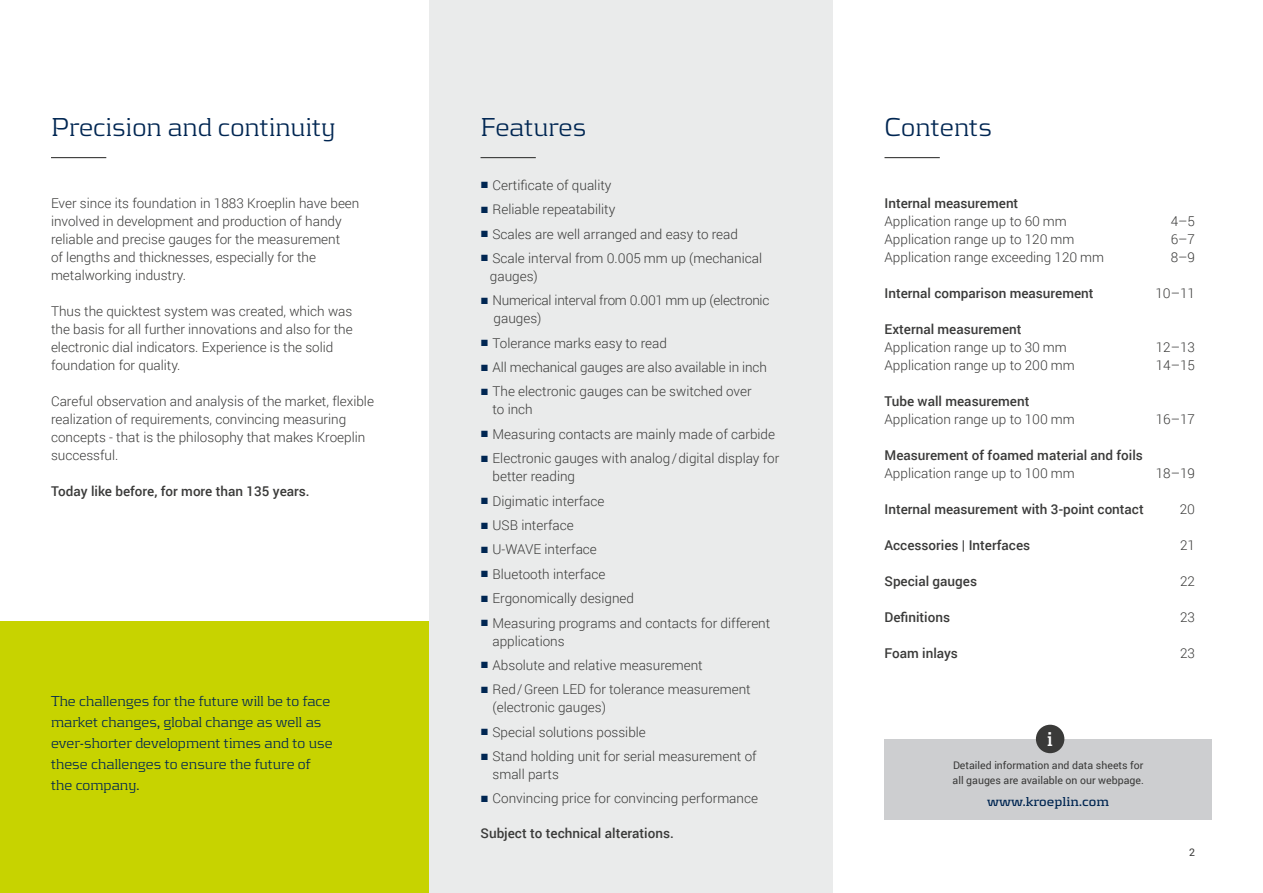
<style>
.page{position:relative;width:1263px;height:893px;background:#fff}
.page>*{position:absolute;margin:0;border:0;box-sizing:border-box;transform-origin:0 0}
.t1{font:300 27px "Kontrapunkt";color:#002652}
.t2{font:700 20.85px "Kontrapunkt";color:#fff}
.t3{font:300 15px/21px "Kontrapunkt";color:#002652}
.t4{font:300 13.5px/18px "Roboto";color:#3a3a39}
.t5{font:500 13.5px "Roboto";color:#3a3a39}
.t6{font:700 13.5px "Kontrapunkt";color:#002652}
.t7{font:10.5px/15px "Roboto";color:#3a3a39}
.s1{font-family:"Arial";font-weight:400;color:#002652}
</style>
<div class="page">
<div style="left:0;top:622px;width:429px;height:271px;background:#c7d300"></div>
<div style="left:429px;top:0;width:404px;height:893px;background:#eaebeb"></div>
<hr style="left:51px;top:157px;width:55px;height:1px;background:#3a3a39">
<hr style="left:884px;top:157px;width:56px;height:1px;background:#3a3a39">
<hr style="left:480px;top:157px;width:56px;height:1px;background:#3a3a39">
<div style="left:884px;top:739px;width:328px;height:81px;background:#cdced0"></div>
<div style="left:1036px;top:725px;width:28px;height:28px;background:#3a3a39;border-radius:50%"></div>
<h1 class="t1" style="left:51px;top:111px;width:286px">Precision and continuity</h1>
<p class="t4" style="left:51px;top:194px;width:310px">Ever since its foundation in 1883 Kroeplin have been involved in development and production of handy reliable and precise gauges for the measurement<br>of lengths and thicknesses, especially for the metalworking industry.</p>
<p class="t4" style="left:51px;top:302px;width:303px">Thus the quicktest system was created, which was the basis for all further innovations and also for the electronic dial indicators. Experience is the solid foundation for quality.</p>
<p class="t4" style="left:51px;top:392px;width:324px">Careful observation and analysis of the market, flexible realization of requirements, convincing measuring concepts - that is the philosophy that makes Kroeplin successful.</p>
<p class="t5" style="left:51px;top:481px;width:260px">Today like before, for more than 135 years.</p>
<p class="t3" style="left:51px;top:690px;width:283px">The challenges for the future will be to face market changes, global change as well as ever-shorter development times and to use these challenges to ensure the future of the company.</p>
<h1 class="t1" style="left:480px;top:111px;width:107px">Features</h1>
<h1 class="t1" style="left:884px;top:111px;width:109px">Contents</h1>
<p class="t4" style="left:480px;top:176px;width:132px"><span class="s1">■</span> Certificate of quality</p>
<p class="t4" style="left:480px;top:200px;width:136px"><span class="s1">■</span> Reliable repeatability</p>
<p class="t4" style="left:480px;top:224px;width:259px"><span class="s1">■</span> Scales are well arranged and easy to read</p>
<p class="t4" style="left:490px;top:249px;width:274px;text-indent:-9px"><span class="s1">■</span> Scale interval from 0.005 mm up (mechanical gauges)</p>
<p class="t4" style="left:494px;top:291px;width:277px;text-indent:-13px"><span class="s1">■</span> Numerical interval from 0.001 mm up (electronic gauges)</p>
<p class="t4" style="left:480px;top:333px;width:188px"><span class="s1">■</span> Tolerance marks easy to read</p>
<p class="t4" style="left:480px;top:358px;width:288px"><span class="s1">■</span> All mechanical gauges are also available in inch</p>
<p class="t4" style="left:492px;top:382px;width:261px;text-indent:-12px"><span class="s1">■</span> The electronic gauges can be switched over to inch</p>
<p class="t4" style="left:480px;top:425px;width:296px"><span class="s1">■</span> Measuring contacts are mainly made of carbide</p>
<p class="t4" style="left:492px;top:449px;width:288px;text-indent:-12px"><span class="s1">■</span> Electronic gauges with analog / digital display for better reading</p>
<p class="t4" style="left:480px;top:491px;width:125px"><span class="s1">■</span> Digimatic interface</p>
<p class="t4" style="left:480px;top:516px;width:95px"><span class="s1">■</span> USB interface</p>
<p class="t4" style="left:480px;top:540px;width:118px"><span class="s1">■</span> U-WAVE interface</p>
<p class="t4" style="left:480px;top:564px;width:126px"><span class="s1">■</span> Bluetooth interface</p>
<p class="t4" style="left:480px;top:589px;width:155px"><span class="s1">■</span> Ergonomically designed</p>
<p class="t4" style="left:492px;top:613px;width:279px;text-indent:-12px"><span class="s1">■</span> Measuring programs and contacts for different applications</p>
<p class="t4" style="left:480px;top:656px;width:224px"><span class="s1">■</span> Absolute and relative measurement</p>
<p class="t4" style="left:492px;top:680px;width:260px;text-indent:-12px"><span class="s1">■</span> Red / Green LED for tolerance measurement (electronic gauges)</p>
<p class="t4" style="left:480px;top:722px;width:167px"><span class="s1">■</span> Special solutions possible</p>
<p class="t4" style="left:492px;top:747px;width:266px;text-indent:-12px"><span class="s1">■</span> Stand holding unit for serial measurement of small parts</p>
<p class="t4" style="left:480px;top:789px;width:279px"><span class="s1">■</span> Convincing price for convincing performance</p>
<p class="t5" style="left:480px;top:823px;width:195px">Subject to technical alterations.</p>
<p class="t5" style="left:884px;top:193px;width:135px">Internal measurement</p>
<p class="t4" style="left:884px;top:212px;width:184px">Application range up to 60 mm</p>
<p class="t4" style="left:1171px;top:212px;width:26px">4–5</p>
<p class="t4" style="left:884px;top:229px;width:191px">Application range up to 120 mm</p>
<p class="t4" style="left:1171px;top:229px;width:26px">6–7</p>
<p class="t4" style="left:884px;top:247px;width:221px">Application range exceeding 120 mm</p>
<p class="t4" style="left:1171px;top:247px;width:26px">8–9</p>
<p class="t5" style="left:884px;top:283px;width:211px">Internal comparison measurement</p>
<p class="t4" style="left:1155px;top:283px;width:41px">10–11</p>
<p class="t5" style="left:884px;top:319px;width:138px">External measurement</p>
<p class="t4" style="left:884px;top:337px;width:184px">Application range up to 30 mm</p>
<p class="t4" style="left:1156px;top:337px;width:41px">12–13</p>
<p class="t4" style="left:884px;top:355px;width:192px">Application range up to 200 mm</p>
<p class="t4" style="left:1156px;top:355px;width:41px">14–15</p>
<p class="t5" style="left:884px;top:391px;width:146px">Tube wall measurement</p>
<p class="t4" style="left:884px;top:409px;width:192px">Application range up to 100 mm</p>
<p class="t4" style="left:1156px;top:409px;width:41px">16–17</p>
<p class="t5" style="left:884px;top:445px;width:260px">Measurement of foamed material and foils</p>
<p class="t4" style="left:884px;top:463px;width:192px">Application range up to 100 mm</p>
<p class="t4" style="left:1156px;top:463px;width:41px">18–19</p>
<p class="t5" style="left:884px;top:499px;width:261px">Internal measurement with 3-point contact</p>
<p class="t4" style="left:1180px;top:499px;width:17px">20</p>
<p class="t5" style="left:884px;top:535px;width:147px">Accessories | Interfaces</p>
<p class="t4" style="left:1180px;top:536px;width:16px">21</p>
<p class="t5" style="left:884px;top:571px;width:94px">Special gauges</p>
<p class="t4" style="left:1180px;top:572px;width:16px">22</p>
<p class="t5" style="left:884px;top:607px;width:67px">Definitions</p>
<p class="t4" style="left:1180px;top:608px;width:16px">23</p>
<p class="t5" style="left:884px;top:643px;width:75px">Foam inlays</p>
<p class="t4" style="left:1180px;top:644px;width:16px">23</p>
<h2 class="t2" style="left:1047px;top:727px;width:8px">i</h2>
<p class="t7" style="left:953px;top:757px;width:193px">Detailed information and data sheets for all gauges are available on our webpage.</p>
<p class="t6" style="left:987px;top:793px;width:123px">www.kroeplin.com</p>
<p class="t7" style="left:1189px;top:844px;width:7px">2</p>
</div>
